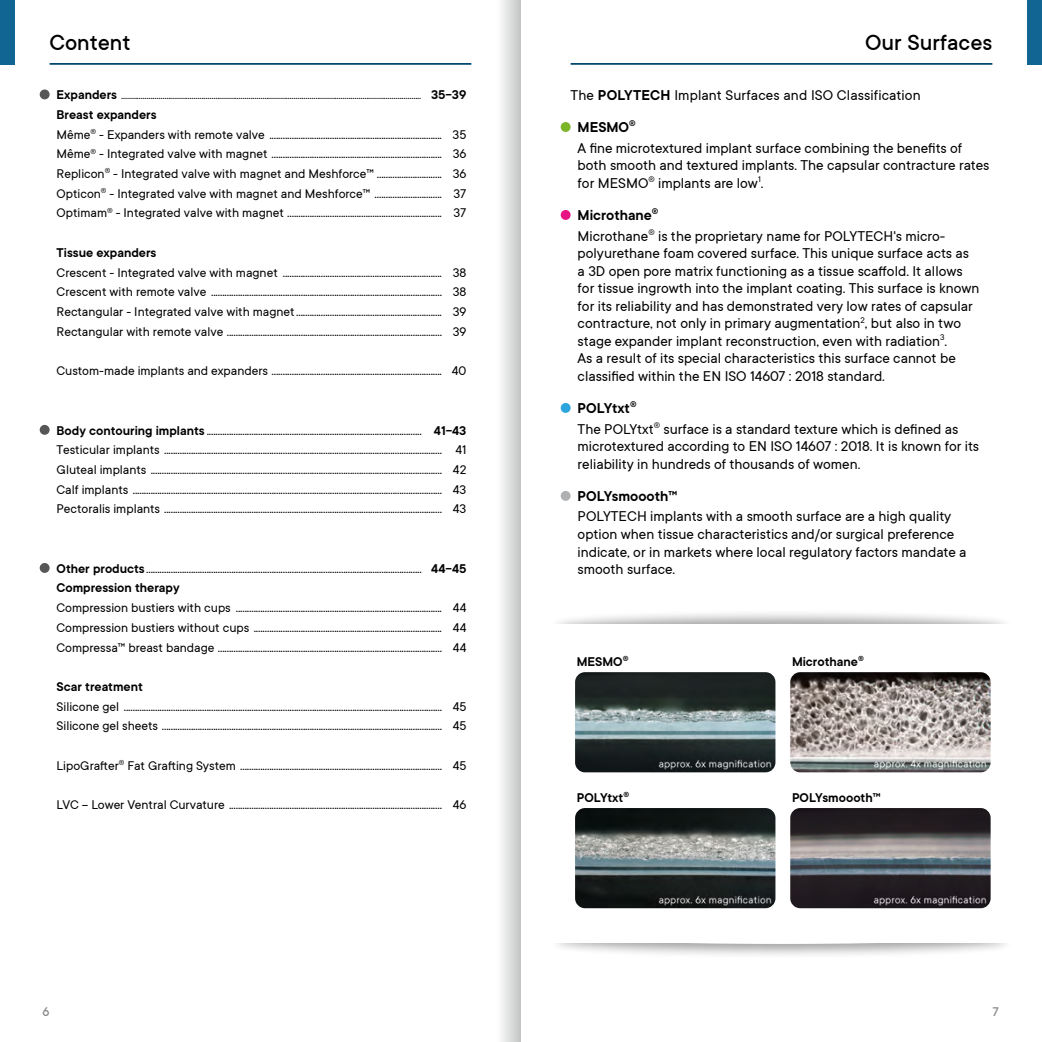
<style>
.page{position:relative;width:1042px;height:1042px;background:#fff}
.page>*{position:absolute;margin:0;border:0;box-sizing:border-box;transform-origin:0 0}
.Headline_Page{font:500 24.5px "TT Commons";color:#000}
.t1{font:15.75px/17.5px "TT Commons";color:#000}
.t2{font:600 15.75px "TT Commons";color:#000}
.t3{font:14px "TT Commons";color:#000}
.t4{font:600 14px "TT Commons";color:#000}
.t5{font:500 14px "TT Commons";color:#878786}
.t6{font:12.25px "TT Commons";color:#000}
.s1{font-weight:600;font-size:14px}
.s2{font-weight:600}
</style>
<div class="page">
<div style="left:40px;top:89px;width:10px;height:10px;background:#565656;border-radius:50%"></div>
<div style="left:40px;top:425px;width:10px;height:10px;background:#565656;border-radius:50%"></div>
<div style="left:40px;top:563px;width:10px;height:10px;background:#565656;border-radius:50%"></div>
<div style="left:561px;top:122px;width:9px;height:10px;background:#7db528;border-radius:50%"></div>
<div style="left:561px;top:210px;width:9px;height:10px;background:#e71483;border-radius:50%"></div>
<div style="left:561px;top:403px;width:9px;height:10px;background:#2aa5de;border-radius:50%"></div>
<div style="left:561px;top:491px;width:9px;height:10px;background:#aeb0b1;border-radius:50%"></div>
<img style="left:575px;top:672px;width:200px;height:100px">
<img style="left:575px;top:808px;width:200px;height:100px">
<img style="left:790px;top:672px;width:200px;height:100px">
<img style="left:790px;top:808px;width:200px;height:100px">
<div style="left:546px;top:944px;width:469px;height:15px;background:#000;opacity:.5"></div>
<svg style="left:556px;top:944px;width:450px;height:1px"></svg>
<div style="left:546px;top:608px;width:469px;height:16px;background:#000;opacity:.5"></div>
<hr style="left:570px;top:63px;width:422px;height:2px;background:#00476e">
<hr style="left:50px;top:63px;width:421px;height:2px;background:#00476e">
<div style="left:0;top:0;width:15px;height:65px;background:#106592"></div>
<div style="left:1027px;top:0;width:15px;height:65px;background:#106592"></div>
<div style="left:495px;top:0;width:26px;height:1042px;background:linear-gradient(to right,#fff,#c6c7c7)"></div>
<p class="Headline_Page" style="left:50px;top:29px;width:82px">Content</p>
<p class="t6" style="left:57px;top:89px;width:366px"><span class="s1">Expanders</span> .........................................................................................................................................................</p>
<p class="t4" style="left:431px;top:87px;width:37px">35-39</p>
<p class="t4" style="left:57px;top:107px;width:101px">Breast expanders</p>
<p class="t3" style="left:57px;top:127px;width:387px">Même<sup>®</sup> - Expanders with remote valve .............................................................................</p>
<p class="t3" style="left:453px;top:127px;width:15px">35</p>
<p class="t3" style="left:57px;top:146px;width:387px">Même<sup>®</sup> - Integrated valve with magnet ............................................................................</p>
<p class="t3" style="left:453px;top:146px;width:15px">36</p>
<p class="t3" style="left:57px;top:166px;width:387px">Replicon<sup>®</sup> - Integrated valve with magnet and Meshforce™ .............................</p>
<p class="t3" style="left:453px;top:166px;width:15px">36</p>
<p class="t3" style="left:57px;top:186px;width:387px">Opticon<sup>®</sup> - Integrated valve with magnet and Meshforce™ ..............................</p>
<p class="t3" style="left:453px;top:186px;width:14px">37</p>
<p class="t3" style="left:57px;top:206px;width:387px">Optimam<sup>®</sup> - Integrated valve with magnet .....................................................................</p>
<p class="t3" style="left:453px;top:206px;width:14px">37</p>
<p class="t4" style="left:57px;top:245px;width:101px">Tissue expanders</p>
<p class="t3" style="left:57px;top:265px;width:387px">Crescent - Integrated valve with magnet .......................................................................</p>
<p class="t3" style="left:453px;top:265px;width:15px">38</p>
<p class="t3" style="left:57px;top:284px;width:387px">Crescent with remote valve .......................................................................................................</p>
<p class="t3" style="left:453px;top:284px;width:15px">38</p>
<p class="t3" style="left:57px;top:304px;width:387px">Rectangular - Integrated valve with magnet.................................................................</p>
<p class="t3" style="left:453px;top:304px;width:15px">39</p>
<p class="t3" style="left:57px;top:324px;width:387px">Rectangular with remote valve ................................................................................................</p>
<p class="t3" style="left:453px;top:324px;width:15px">39</p>
<p class="t3" style="left:57px;top:363px;width:387px">Custom-made implants and expanders ............................................................................</p>
<p class="t3" style="left:452px;top:363px;width:16px">40</p>
<p class="t3" style="left:57px;top:423px;width:367px"><span class="s2">Body contouring implants</span> ................................................................................................</p>
<p class="t4" style="left:434px;top:422px;width:34px">41-43</p>
<p class="t3" style="left:57px;top:442px;width:387px">Testicular implants ............................................................................................................................</p>
<p class="t3" style="left:455px;top:442px;width:13px">41</p>
<p class="t3" style="left:57px;top:462px;width:387px">Gluteal implants ..................................................................................................................................</p>
<p class="t3" style="left:453px;top:462px;width:15px">42</p>
<p class="t3" style="left:57px;top:482px;width:387px">Calf implants ..........................................................................................................................................</p>
<p class="t3" style="left:453px;top:482px;width:15px">43</p>
<p class="t3" style="left:57px;top:501px;width:387px">Pectoralis implants ............................................................................................................................</p>
<p class="t3" style="left:453px;top:501px;width:15px">43</p>
<p class="t3" style="left:57px;top:561px;width:367px"><span class="s2">Other products</span>...........................................................................................................................</p>
<p class="t4" style="left:431px;top:560px;width:37px">44-45</p>
<p class="t4" style="left:57px;top:580px;width:124px">Compression therapy</p>
<p class="t3" style="left:57px;top:600px;width:387px">Compression bustiers with cups ............................................................................................</p>
<p class="t3" style="left:453px;top:600px;width:15px">44</p>
<p class="t3" style="left:57px;top:620px;width:387px">Compression bustiers without cups ....................................................................................</p>
<p class="t3" style="left:453px;top:620px;width:15px">44</p>
<p class="t3" style="left:57px;top:639px;width:387px">Compressa™ breast bandage ....................................................................................................</p>
<p class="t3" style="left:453px;top:639px;width:15px">44</p>
<p class="t4" style="left:57px;top:679px;width:88px">Scar treatment</p>
<p class="t3" style="left:57px;top:699px;width:387px">Silicone gel ..............................................................................................................................................</p>
<p class="t3" style="left:453px;top:699px;width:15px">45</p>
<p class="t3" style="left:57px;top:718px;width:387px">Silicone gel sheets .............................................................................................................................</p>
<p class="t3" style="left:453px;top:718px;width:15px">45</p>
<p class="t3" style="left:57px;top:758px;width:387px">LipoGrafter<sup>®</sup> Fat Grafting System ..........................................................................................</p>
<p class="t3" style="left:453px;top:758px;width:15px">45</p>
<p class="t3" style="left:57px;top:797px;width:387px">LVC – Lower Ventral Curvature ...............................................................................................</p>
<p class="t3" style="left:453px;top:797px;width:15px">46</p>
<p class="Headline_Page" style="left:865px;top:29px;width:129px">Our Surfaces</p>
<p class="t1" style="left:570px;top:87px;width:351px">The <span class="s2">POLYTECH</span> Implant Surfaces and ISO Classification</p>
<p class="t2" style="left:577px;top:118px;width:60px">MESMO<sup>®</sup></p>
<p class="t1" style="left:577px;top:139px;width:413px">A fine microtextured implant surface combining the benefits of both smooth and textured implants. The capsular contracture rates for MESMO<sup>®</sup> implants are low<sup>1</sup>.</p>
<p class="t2" style="left:577px;top:206px;width:82px">Microthane<sup>®</sup></p>
<p class="t1" style="left:577px;top:227px;width:403px">Microthane<sup>®</sup> is the proprietary name for POLYTECH's micro&shy;polyurethane foam covered surface. This unique surface acts as a 3D open pore matrix functioning as a tissue scaffold. It allows for tissue ingrowth into the implant coating. This surface is known for its reliability and has demonstrated very low rates of capsular contracture, not only in primary augmentation<sup>2</sup>, but also in two stage expander implant reconstruction, even with radiation<sup>3</sup>.<br>As a result of its special characteristics this surface cannot be classified within the EN ISO 14607 : 2018 standard.</p>
<p class="t2" style="left:577px;top:399px;width:60px">POLYtxt<sup>®</sup></p>
<p class="t1" style="left:577px;top:420px;width:403px">The POLYtxt<sup>®</sup> surface is a standard texture which is defined as microtextured according to EN ISO 14607 : 2018. It is known for its reliability in hundreds of thousands of women.</p>
<p class="t2" style="left:577px;top:487px;width:101px">POLYsmoooth™</p>
<p class="t1" style="left:577px;top:508px;width:390px">POLYTECH implants with a smooth surface are a high quality option when tissue characteristics and/or surgical preference indicate, or in markets where local regulatory factors mandate a smooth surface.</p>
<p class="t4" style="left:577px;top:653px;width:53px">MESMO<sup>®</sup></p>
<p class="t4" style="left:792px;top:653px;width:73px">Microthane<sup>®</sup></p>
<p class="t4" style="left:577px;top:789px;width:54px">POLYtxt<sup>®</sup></p>
<p class="t4" style="left:792px;top:789px;width:90px">POLYsmoooth™</p>
<p class="t5" style="left:43px;top:1004px;width:8px">6</p>
<p class="t5" style="left:992px;top:1004px;width:8px">7</p>
</div>
